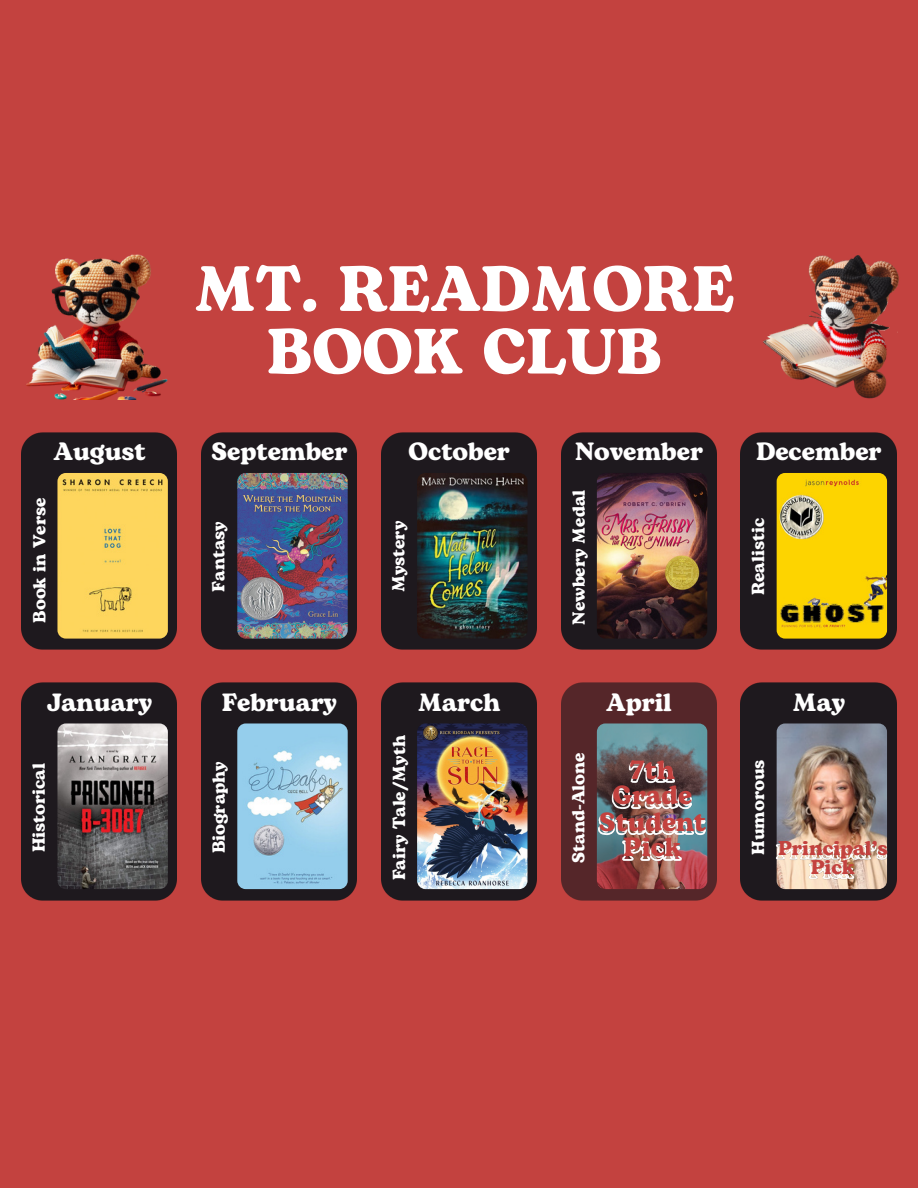
<style>
.page{position:relative;width:918px;height:1188px;background:#c3423f}
.page>*{position:absolute;margin:0;border:0;box-sizing:border-box;transform-origin:0 0}
.t1{font:700 63.75px/62.6px "Bogart";color:#fff;text-align:center}
.t2{font:700 26.25px/25.2px "Bogart";color:#c3423f;text-align:center}
.t3{font:700 24.9px "Bogart";color:#fff}
.t4{font:700 19.8px/18.3px "Bogart";color:#c3423f;text-align:center}
.t5{font:700 17.4px "Bogart";color:#fff}
</style>
<div class="page">
<img style="left:26px;top:254px;width:142px;height:145px">
<img style="left:763px;top:255px;width:136px;height:144px">
<div style="left:22px;top:432px;width:155px;height:218px;background:#1e191e"></div>
<img style="left:57px;top:473px;width:111px;height:166px;border-radius:8px">
<div style="left:201px;top:432px;width:156px;height:218px;background:#1e191e"></div>
<img style="left:237px;top:473px;width:111px;height:166px;border-radius:8px">
<div style="left:381px;top:432px;width:155px;height:218px;background:#1e191e"></div>
<img style="left:417px;top:473px;width:111px;height:166px;border-radius:8px">
<div style="left:561px;top:432px;width:155px;height:218px;background:#1e191e"></div>
<img style="left:597px;top:473px;width:110px;height:166px;border-radius:8px">
<img style="left:741px;top:432px;width:155px;height:218px">
<img style="left:777px;top:473px;width:110px;height:166px;border-radius:8px">
<div style="left:22px;top:683px;width:155px;height:217px;background:#1e191e"></div>
<img style="left:57px;top:723px;width:111px;height:166px;border-radius:8px">
<div style="left:201px;top:683px;width:156px;height:217px;background:#1e191e"></div>
<img style="left:237px;top:723px;width:111px;height:166px;border-radius:8px">
<div style="left:381px;top:683px;width:155px;height:217px;background:#1e191e"></div>
<img style="left:417px;top:723px;width:111px;height:166px;border-radius:8px">
<div style="left:561px;top:683px;width:155px;height:217px;background:#552629"></div>
<img style="left:597px;top:723px;width:110px;height:166px;border-radius:8px">
<div style="left:741px;top:683px;width:155px;height:217px;background:#1e191e"></div>
<img style="left:777px;top:723px;width:110px;height:166px;border-radius:8px">
<img style="left:592px;top:756px;width:119px;height:110px">
<img style="left:771px;top:838px;width:121px;height:46px">
<p class="t3" style="left:54px;top:434px;width:93px">August</p>
<h2 class="t5" style="left:27px;top:623px;width:126px;rotate:-90deg">Book in Verse</h2>
<p class="t1" style="left:194px;top:261px;width:543px">MT. READMORE<br>BOOK CLUB</p>
<p class="t3" style="left:211px;top:434px;width:137px">September</p>
<p class="t5" style="left:206px;top:592px;width:72px;rotate:-90deg">Fantasy</p>
<p class="t3" style="left:409px;top:434px;width:103px">October</p>
<h2 class="t5" style="left:386px;top:592px;width:73px;rotate:-90deg">Mystery</h2>
<p class="t3" style="left:575px;top:434px;width:129px">November</p>
<h2 class="t5" style="left:566px;top:625px;width:136px;rotate:-90deg">Newbery Medal</h2>
<p class="t3" style="left:756px;top:434px;width:127px">December</p>
<p class="t5" style="left:746px;top:595px;width:79px;rotate:-90deg">Realistic</p>
<p class="t3" style="left:47px;top:685px;width:107px">January</p>
<h2 class="t3" style="left:222px;top:685px;width:117px">February</h2>
<p class="t5" style="left:27px;top:852px;width:91px;rotate:-90deg">Historical</p>
<p class="t5" style="left:206px;top:853px;width:94px;rotate:-90deg">Biography</p>
<p class="t5" style="left:387px;top:880px;width:147px;rotate:-90deg">Fairy Tale/Myth</p>
<p class="t3" style="left:418px;top:685px;width:84px">March</p>
<h2 class="t5" style="left:566px;top:863px;width:112px;rotate:-90deg">Stand-Alone</h2>
<h2 class="t3" style="left:606px;top:685px;width:67px">April</h2>
<h2 class="t2" style="left:613px;top:758px;width:81px">7th<br>Grade</h2>
<p class="t2" style="left:599px;top:810px;width:108px">Student<br>Pick</p>
<p class="t3" style="left:792px;top:685px;width:54px">May</p>
<p class="t5" style="left:746px;top:855px;width:97px;rotate:-90deg">Humorous</p>
<p class="t4" style="left:778px;top:840px;width:111px">Principal’s<br>Pick</p>
</div>
